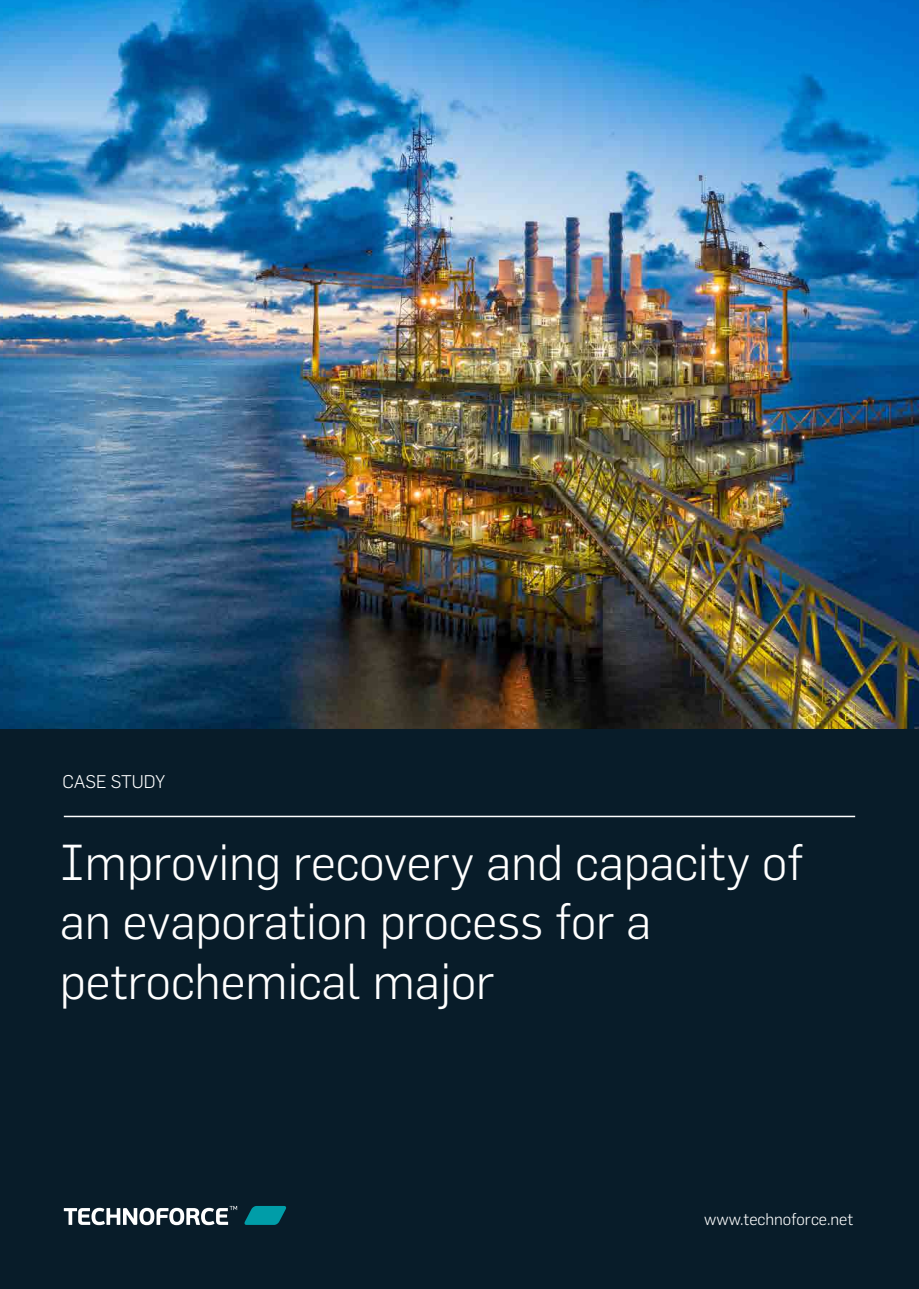
<style>
.page{position:relative;width:919px;height:1289px;background:#fff}
.page>*{position:absolute;margin:0;border:0;box-sizing:border-box;transform-origin:0 0}
.t1{font:300 49.5px/59.4px "Flama";color:#fff}
.t2{font:300 18px "Flama";color:#fff}
.t3{font:300 16.5px "Flama";color:#fff}
</style>
<div class="page">
<div style="left:0;top:0;width:918px;height:1288px;background:#081c29"></div>
<svg style="left:64px;top:1205px;width:173px;height:20px"></svg>
<svg style="left:244px;top:1206px;width:42px;height:18px"></svg>
<hr style="left:64px;top:815px;width:791px;height:2px;background:#fff">
<img style="left:0;top:0;width:918px;height:728px">
<p class="t2" style="left:63px;top:771px;width:104px">CASE STUDY</p>
<p class="t1" style="left:60px;top:832px;width:744px">Improving recovery and capacity of an evaporation process for a petrochemical major</p>
<p class="t3" style="left:704px;top:1209px;width:151px">www.technoforce.net</p>
</div>
